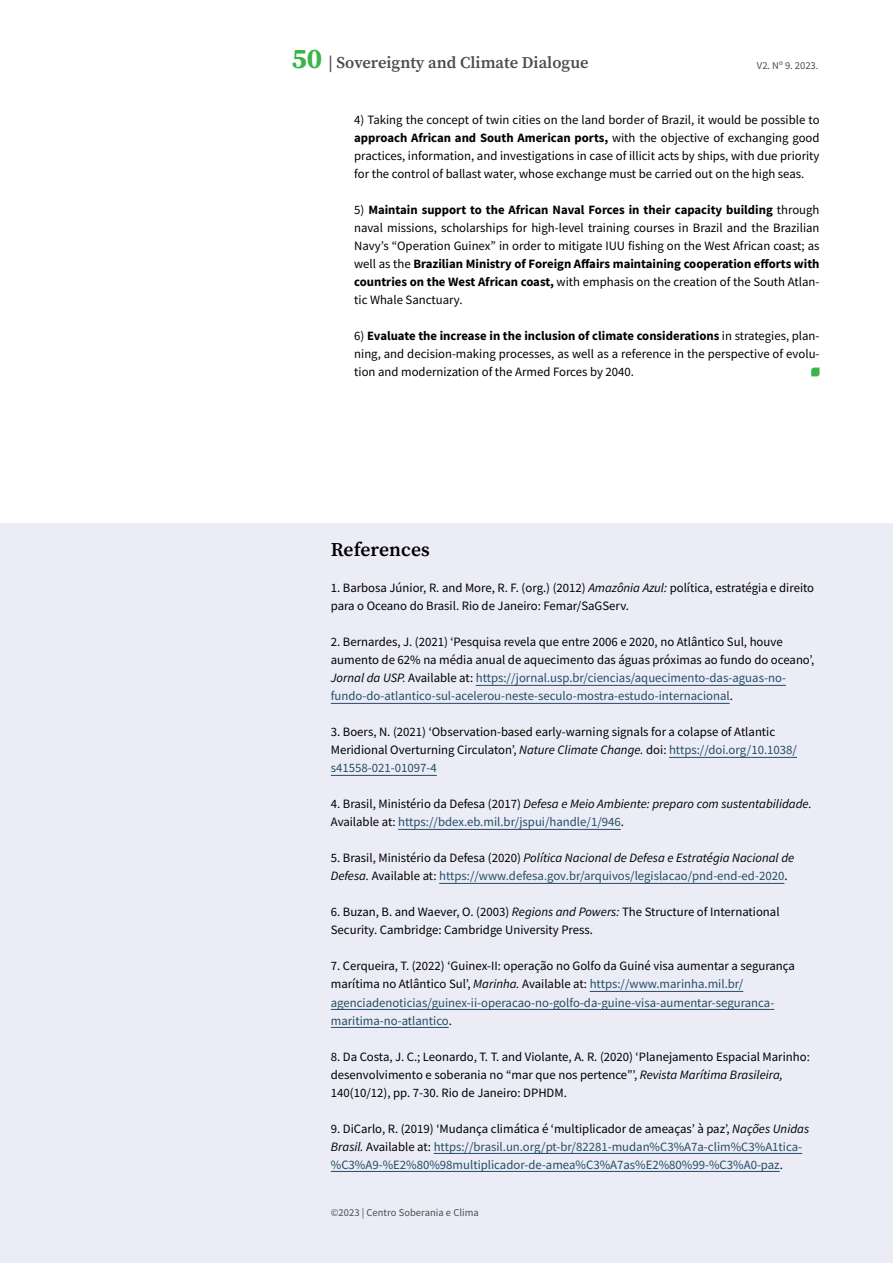
<style>
.page{position:relative;width:893px;height:1263px;background:#fff}
.page>*{position:absolute;margin:0;border:0;box-sizing:border-box;transform-origin:0 0}
.t1{font:600 19.5px "Source Serif Pro";color:#000}
.t2{font:600 16.5px "Source Serif Pro";color:#4d4d4d}
.t3{font:12.75px/18px "Source Sans Pro";color:#000}
.t4{font:12.75px/18px "Source Sans Pro";color:#244d66}
.t5{font:italic 12.75px/18px "Source Sans Pro";color:#000}
.t6{font:10.5px "Source Sans Pro";letter-spacing:.005em;color:#4d4d4d}
.s1{font-weight:700;font-size:28.5px;color:#39b54a}
.s2{font-weight:700}
.s3{font-style:italic}
.s4{color:#244d66}
.s5{font-style:normal}
.s6{font-style:normal;color:#244d66}
.s7{color:#000}
.s8{font-style:italic;color:#000}
</style>
<div class="page">
<div style="left:0;top:523px;width:893px;height:740px;background:#ebecf6"></div>
<hr style="left:476px;top:685px;width:310px;height:1px;background:#244d66">
<hr style="left:331px;top:703px;width:399px;height:1px;background:#244d66">
<hr style="left:669px;top:757px;width:128px;height:1px;background:#244d66">
<hr style="left:331px;top:775px;width:106px;height:1px;background:#244d66">
<hr style="left:398px;top:829px;width:223px;height:1px;background:#244d66">
<hr style="left:439px;top:883px;width:345px;height:1px;background:#244d66">
<hr style="left:590px;top:991px;width:153px;height:1px;background:#244d66">
<hr style="left:331px;top:1009px;width:443px;height:1px;background:#244d66">
<hr style="left:331px;top:1027px;width:118px;height:1px;background:#244d66">
<hr style="left:434px;top:1153px;width:368px;height:1px;background:#244d66">
<hr style="left:331px;top:1171px;width:449px;height:1px;background:#244d66">
<svg style="left:811px;top:368px;width:8px;height:8px"></svg>
<p class="t2" style="left:292px;top:52px;width:298px"><span class="s1">50</span> | Sovereignty and Climate Dialogue</p>
<p class="t6" style="left:757px;top:58px;width:63px">V2. Nº 9. 2023.</p>
<p class="t3" style="left:354px;top:111px;width:467px;text-align:justify">4) Taking the concept of twin cities on the land border of Brazil, it would be possible to <span class="s2">approach African and South American ports,</span> with the objective of exchanging good practices, information, and investigations in case of illicit acts by ships, with due priority for the control of ballast water, whose exchange must be carried out on the high seas.</p>
<p class="t3" style="left:354px;top:201px;width:467px;text-align:justify">5) <span class="s2">Maintain support to the African Naval Forces in their capacity building</span> through naval missions, scholarships for high-level training courses in Brazil and the Brazilian Navy’s “Operation Guinex” in order to mitigate IUU fishing on the West African coast; as well as the <span class="s2">Brazilian Ministry of Foreign Affairs maintaining cooperation efforts with countries on the West African coast,</span> with emphasis on the creation of the South Atlan&shy;tic Whale Sanctuary.</p>
<p class="t3" style="left:354px;top:327px;width:467px;text-align:justify">6) <span class="s2">Evaluate the increase in the inclusion of climate considerations</span> in strategies, plan&shy;ning, and decision-making processes, as well as a reference in the perspective of evolu&shy;tion and modernization of the Armed Forces by 2040.</p>
<h1 class="t1" style="left:331px;top:537px;width:100px">References</h1>
<p class="t3" style="left:331px;top:579px;width:485px">1. Barbosa Júnior, R. and More, R. F. (org.) (2012) <span class="s3">Amazônia Azul:</span> política, estratégia e direito para o Oceano do Brasil. Rio de Janeiro: Femar/SaGServ.</p>
<p class="t3" style="left:331px;top:633px;width:485px">2. Bernardes, J. (2021) ‘Pesquisa revela que entre 2006 e 2020, no Atlântico Sul, houve aumento de 62% na média anual de aquecimento das águas próximas ao fundo do oceano’, <span class="s3">Jornal da USP.</span> Available at: <span class="s4">https://jornal.usp.br/ciencias/aquecimento-das-aguas-no&shy;fundo-do-atlantico-sul-acelerou-neste-seculo-mostra-estudo-internacional</span>.</p>
<p class="t3" style="left:331px;top:723px;width:468px">3. Boers, N. (2021) ‘Observation-based early-warning signals for a colapse of Atlantic<br>Meridional Overturning Circulaton’, <span class="s3">Nature Climate Change.</span> doi: <span class="s4">https://doi.org/10.1038/ s41558-021-01097-4</span></p>
<p class="t5" style="left:331px;top:795px;width:482px"><span class="s5">4. Brasil, Ministério da Defesa (2017)</span> Defesa e Meio Ambiente: preparo com sustentabilidade.<br><span class="s5">Available at:</span> <span class="s6">https://bdex.eb.mil.br/jspui/handle/1/946</span><span class="s5">.</span></p>
<p class="t4" style="left:331px;top:849px;width:465px"><span class="s7">5. Brasil, Ministério da Defesa (2020)</span> <span class="s8">Política Nacional de Defesa e Estratégia Nacional de<br>Defesa.</span> <span class="s7">Available at:</span> https://www.defesa.gov.br/arquivos/legislacao/pnd-end-ed-2020<span class="s7">.</span></p>
<p class="t3" style="left:331px;top:903px;width:450px">6. Buzan, B. and Waever, O. (2003) <span class="s3">Regions and Powers:</span> The Structure of International<br>Security. Cambridge: Cambridge University Press.</p>
<p class="t4" style="left:331px;top:957px;width:466px"><span class="s7">7. Cerqueira, T. (2022) ‘Guinex-II: operação no Golfo da Guiné visa aumentar a segurança marítima no Atlântico Sul’,</span> <span class="s8">Marinha.</span> <span class="s7">Available at:</span> https://www.marinha.mil.br/ agenciadenoticias/guinex-ii-operacao-no-golfo-da-guine-visa-aumentar-seguranca&shy;maritima-no-atlantico<span class="s7">.</span></p>
<p class="t3" style="left:331px;top:1047px;width:480px">8. Da Costa, J. C.; Leonardo, T. T. and Violante, A. R. (2020) ‘Planejamento Espacial Marinho: desenvolvimento e soberania no “mar que nos pertence”’, <span class="s3">Revista Marítima Brasileira,<br></span>140(10/12), pp. 7-30. Rio de Janeiro: DPHDM.</p>
<p class="t4" style="left:331px;top:1119px;width:480px"><span class="s7">9. DiCarlo, R. (2019) ‘Mudança climática é ‘multiplicador de ameaças’ à paz’,</span> <span class="s8">Nações Unidas<br>Brasil.</span> <span class="s7">Available at:</span> https://brasil.un.org/pt-br/82281-mudan%C3%A7a-clim%C3%A1tica-%C3%A9-%E2%80%98multiplicador-de-amea%C3%A7as%E2%80%99-%C3%A0-paz<span class="s7">.</span></p>
<p class="t6" style="left:331px;top:1205px;width:150px">©2023 | Centro Soberania e Clima</p>
</div>
